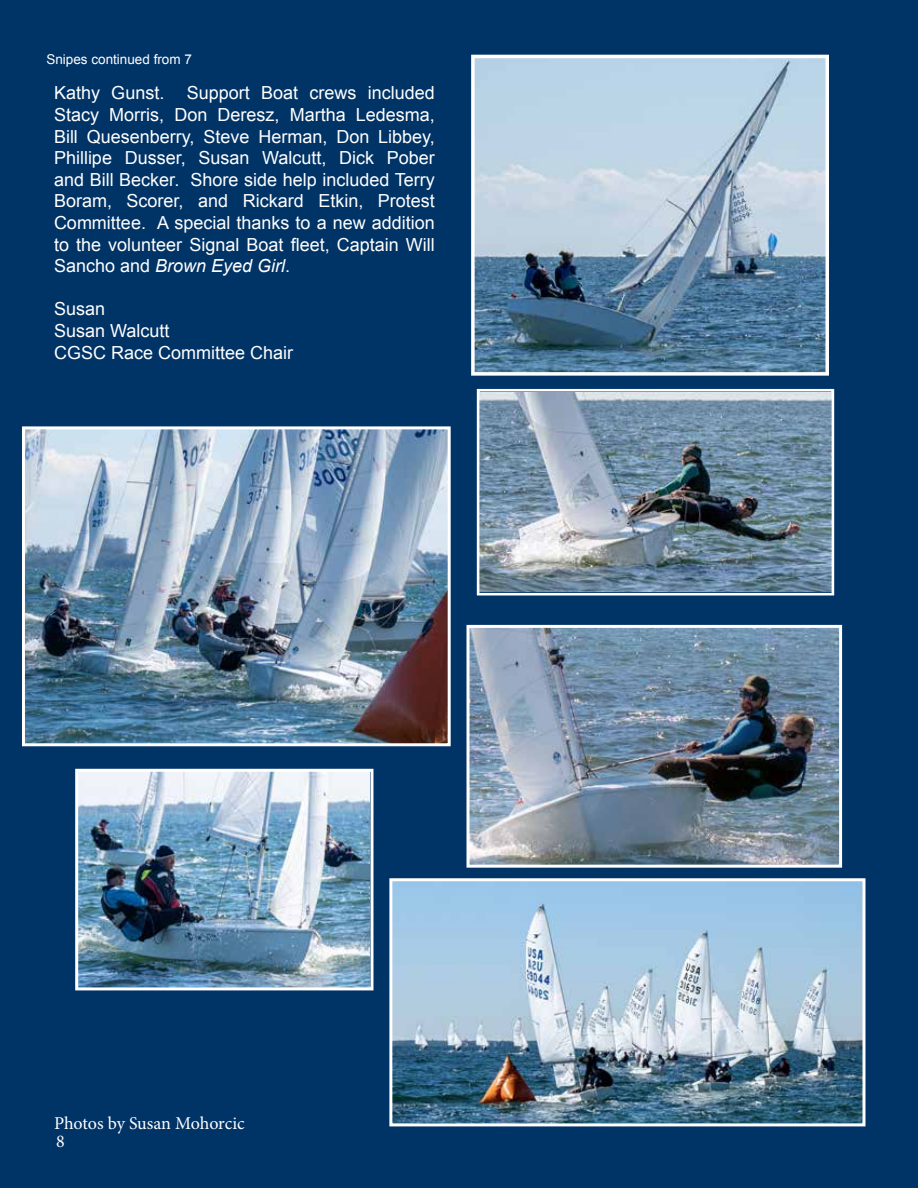
<style>
.page{position:relative;width:918px;height:1188px;background:#036}
.page>*{position:absolute;margin:0;border:0;box-sizing:border-box;transform-origin:0 0}
.t1{font:18px/21.6px "Arial";color:#fff;text-align:justify}
.t2{font:18px/18.1px "Minion Pro";letter-spacing:-.005em;color:#fff}
.t3{font:13.5px "Arial";color:#fff}
.s1{font-style:italic}
</style>
<div class="page">
<img style="left:470px;top:629px;width:368px;height:235px">
<div style="left:466px;top:625px;width:376px;height:243px;border:3px solid #fff"></div>
<img style="left:393px;top:882px;width:469px;height:240px">
<div style="left:389px;top:878px;width:477px;height:248px;border:3px solid #fff"></div>
<img style="left:79px;top:773px;width:290px;height:213px">
<div style="left:75px;top:769px;width:298px;height:221px;border:3px solid #fff"></div>
<img style="left:481px;top:393px;width:349px;height:198px">
<div style="left:477px;top:389px;width:357px;height:206px;border:3px solid #fff"></div>
<img style="left:476px;top:60px;width:348px;height:311px">
<div style="left:471px;top:55px;width:358px;height:321px;border:4px solid #fff"></div>
<img style="left:26px;top:430px;width:421px;height:312px">
<div style="left:22px;top:426px;width:429px;height:320px;border:3px solid #fff"></div>
<p class="t3" style="left:46px;top:50px;width:147px">Snipes continued from 7</p>
<p class="t1" style="left:54px;top:83px;width:382px;text-indent:133px">Support Boat crews included Stacy Morris, Don Deresz, Martha Ledesma, Bill Quesenberry, Steve Herman, Don Libbey, Phillipe Dusser, Susan Walcutt, Dick Pober and Bill Becker. Shore side help included Terry Boram, Scorer, and Rickard Etkin, Protest Committee. A special thanks to a new addition to the volunteer Signal Boat fleet, Captain Will Sancho and <span class="s1">Brown Eyed Girl</span>.</p>
<p class="t1" style="left:54px;top:299px;width:241px;text-align:left">Susan<br>Susan Walcutt<br>CGSC Race Committee Chair</p>
<p class="t1" style="left:54px;top:83px;width:112px">Kathy Gunst.</p>
<p class="t2" style="left:54px;top:1114px;width:192px">Photos by Susan Mohorcic<br>8</p>
</div>
